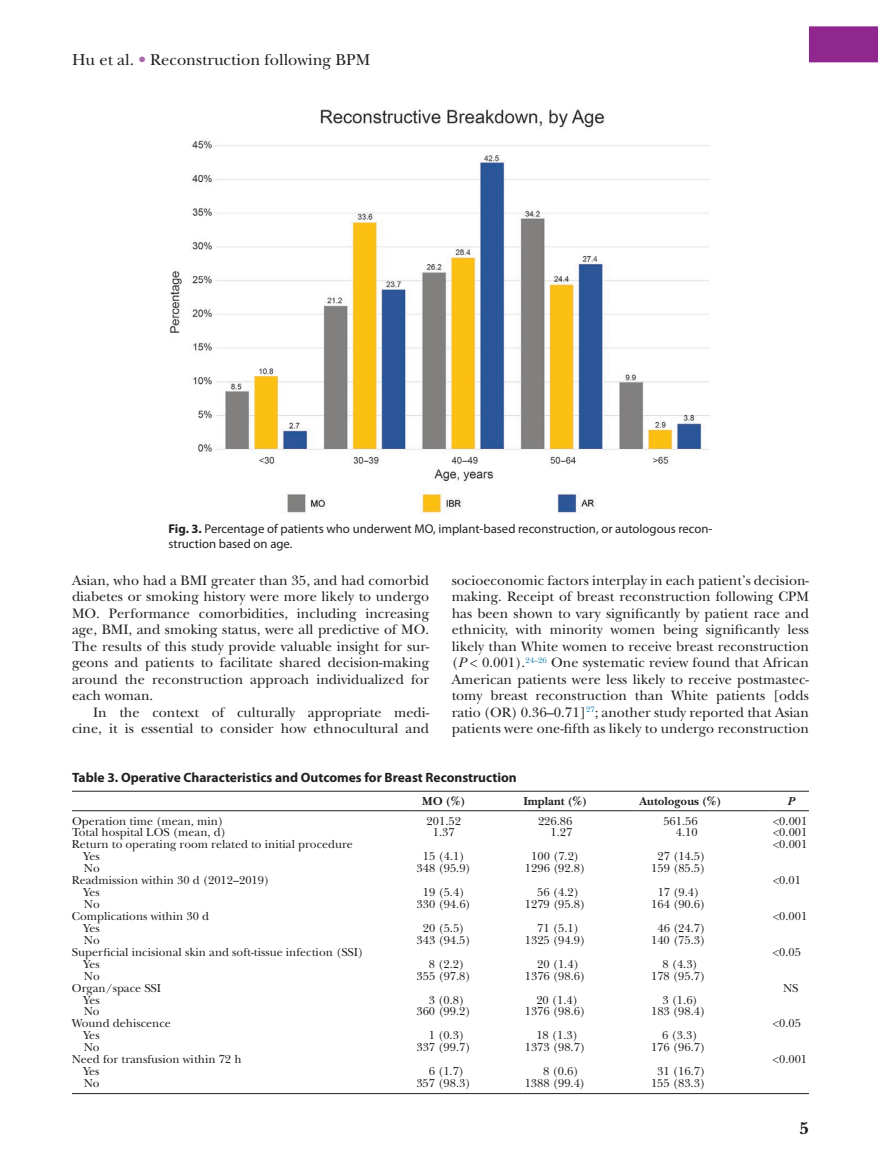
<style>
.page{position:relative;width:878px;height:1175px;background:#fff}
.page>*{position:absolute;margin:0;border:0;box-sizing:border-box;transform-origin:0 0}
.t1{font:700 18px "New Baskerville Std";color:#231f20}
.t2{font:16.5px "New Baskerville Std";color:#231f20}
.t3{font:14.25px/16.5px "New Baskerville Std";color:#231f20;text-align:justify}
.t4{font:700 13.5px "Myriad Pro";color:#231f20}
.t5{font:12.75px/15px "Myriad Pro";color:#231f20}
.t6{font:12px "New Baskerville Std";color:#231f20}
.t7{font:700 12px "New Baskerville Std";color:#231f20}
.t8{font:italic 700 12px "New Baskerville Std";color:#231f20}
.s1{color:#a866aa}
.s2{font-weight:700}
.s3{font-style:italic}
</style>
<div class="page">
<div style="left:808px;top:26px;width:70px;height:36px;background:#8f278f"></div>
<img style="left:169px;top:109px;width:541px;height:405px">
<hr style="left:72px;top:791px;width:344px;height:1px;background:#231f20">
<hr style="left:416px;top:791px;width:106px;height:1px;background:#231f20">
<hr style="left:522px;top:791px;width:116px;height:1px;background:#231f20">
<hr style="left:638px;top:791px;width:135px;height:1px;background:#231f20">
<hr style="left:773px;top:791px;width:36px;height:1px;background:#231f20">
<hr style="left:72px;top:810px;width:344px;height:1px;background:#231f20">
<hr style="left:416px;top:810px;width:106px;height:1px;background:#231f20">
<hr style="left:522px;top:810px;width:116px;height:1px;background:#231f20">
<hr style="left:638px;top:810px;width:135px;height:1px;background:#231f20">
<hr style="left:773px;top:810px;width:36px;height:1px;background:#231f20">
<hr style="left:72px;top:1093px;width:344px;height:1px;background:#231f20">
<hr style="left:416px;top:1093px;width:106px;height:1px;background:#231f20">
<hr style="left:522px;top:1093px;width:116px;height:1px;background:#231f20">
<hr style="left:638px;top:1093px;width:135px;height:1px;background:#231f20">
<hr style="left:773px;top:1093px;width:36px;height:1px;background:#231f20">
<p class="t2" style="left:72px;top:50px;width:299px">Hu et al. <span class="s1">•</span> Reconstruction following BPM</p>
<p class="t5" style="left:168px;top:521px;width:545px"><span class="s2">Fig. 3.</span> Percentage of patients who underwent MO, implant-based reconstruction, or autologous recon&shy;struction based on age.</p>
<p class="t3" style="left:72px;top:572px;width:359px">Asian, who had a BMI greater than 35, and had comorbid diabetes or smoking history were more likely to undergo MO. Performance comorbidities, including increasing age, BMI, and smoking status, were all predictive of MO.<br>The results of this study provide valuable insight for sur&shy;geons and patients to facilitate shared decision-making around the reconstruction approach individualized for each woman.</p>
<p class="t3" style="left:72px;top:704px;width:359px;text-align:right">In the context of culturally appropriate medi&shy;cine, it is essential to consider how ethnocultural and</p>
<p class="t3" style="left:452px;top:572px;width:359px">socioeconomic factors interplay in each patient’s decision&shy;making. Receipt of breast reconstruction following CPM has been shown to vary significantly by patient race and ethnicity, with minority women being significantly less likely than White women to receive breast reconstruction (<span class="s3">P</span> &lt; 0.001).<sup>24–26</sup> One systematic review found that African American patients were less likely to receive postmastec&shy;tomy breast reconstruction than White patients [odds ratio (OR) 0.36–0.71]<sup>27</sup>; another study reported that Asian patients were one-fifth as likely to undergo reconstruction</p>
<p class="t4" style="left:72px;top:768px;width:446px">Table 3. Operative Characteristics and Outcomes for Breast Reconstruction</p>
<p class="t7" style="left:422px;top:793px;width:45px">MO (%)</p>
<p class="t7" style="left:523px;top:793px;width:65px">Implant (%)</p>
<p class="t7" style="left:639px;top:793px;width:83px">Autologous (%)</p>
<p class="t8" style="left:787px;top:794px;width:8px">P</p>
<p class="t6" style="left:72px;top:813px;width:153px">Operation time (mean, min)</p>
<p class="t6" style="left:426px;top:813px;width:36px">201.52</p>
<p class="t6" style="left:538px;top:813px;width:36px">226.86</p>
<p class="t6" style="left:663px;top:813px;width:36px">561.56</p>
<p class="t6" style="left:773px;top:813px;width:36px">&lt;0.001</p>
<p class="t6" style="left:72px;top:825px;width:155px">Total hospital LOS (mean, d)</p>
<p class="t6" style="left:433px;top:825px;width:23px">1.37</p>
<p class="t6" style="left:550px;top:825px;width:23px">1.27</p>
<p class="t6" style="left:675px;top:825px;width:23px">4.10</p>
<p class="t6" style="left:773px;top:825px;width:36px">&lt;0.001</p>
<p class="t6" style="left:72px;top:837px;width:282px">Return to operating room related to initial procedure</p>
<p class="t6" style="left:773px;top:837px;width:36px">&lt;0.001</p>
<p class="t6" style="left:84px;top:849px;width:17px">Yes</p>
<p class="t6" style="left:423px;top:849px;width:43px">15 (4.1)</p>
<p class="t6" style="left:531px;top:849px;width:49px">100 (7.2)</p>
<p class="t6" style="left:657px;top:849px;width:49px">27 (14.5)</p>
<p class="t6" style="left:84px;top:861px;width:17px">No</p>
<p class="t6" style="left:416px;top:861px;width:56px">348 (95.9)</p>
<p class="t6" style="left:525px;top:861px;width:62px">1296 (92.8)</p>
<p class="t6" style="left:651px;top:861px;width:56px">159 (85.5)</p>
<p class="t6" style="left:72px;top:873px;width:199px">Readmission within 30 d (2012–2019)</p>
<p class="t6" style="left:773px;top:873px;width:30px">&lt;0.01</p>
<p class="t6" style="left:84px;top:885px;width:17px">Yes</p>
<p class="t6" style="left:423px;top:885px;width:43px">19 (5.4)</p>
<p class="t6" style="left:537px;top:885px;width:43px">56 (4.2)</p>
<p class="t6" style="left:657px;top:885px;width:43px">17 (9.4)</p>
<p class="t6" style="left:84px;top:897px;width:17px">No</p>
<p class="t6" style="left:416px;top:897px;width:56px">330 (94.6)</p>
<p class="t6" style="left:525px;top:897px;width:62px">1279 (95.8)</p>
<p class="t6" style="left:651px;top:897px;width:56px">164 (90.6)</p>
<p class="t6" style="left:72px;top:909px;width:139px">Complications within 30 d</p>
<p class="t6" style="left:773px;top:909px;width:36px">&lt;0.001</p>
<p class="t6" style="left:84px;top:921px;width:17px">Yes</p>
<p class="t6" style="left:423px;top:921px;width:43px">20 (5.5)</p>
<p class="t6" style="left:537px;top:921px;width:43px">71 (5.1)</p>
<p class="t6" style="left:657px;top:921px;width:49px">46 (24.7)</p>
<p class="t6" style="left:84px;top:933px;width:17px">No</p>
<p class="t6" style="left:416px;top:933px;width:56px">343 (94.5)</p>
<p class="t6" style="left:525px;top:933px;width:62px">1325 (94.9)</p>
<p class="t6" style="left:651px;top:933px;width:56px">140 (75.3)</p>
<p class="t6" style="left:72px;top:945px;width:293px">Superficial incisional skin and soft-tissue infection (SSI)</p>
<p class="t6" style="left:773px;top:945px;width:30px">&lt;0.05</p>
<p class="t6" style="left:84px;top:956px;width:17px">Yes</p>
<p class="t6" style="left:429px;top:956px;width:37px">8 (2.2)</p>
<p class="t6" style="left:537px;top:956px;width:43px">20 (1.4)</p>
<p class="t6" style="left:662px;top:956px;width:37px">8 (4.3)</p>
<p class="t6" style="left:84px;top:968px;width:17px">No</p>
<p class="t6" style="left:416px;top:968px;width:56px">355 (97.8)</p>
<p class="t6" style="left:525px;top:968px;width:62px">1376 (98.6)</p>
<p class="t6" style="left:651px;top:968px;width:56px">178 (95.7)</p>
<p class="t6" style="left:72px;top:980px;width:91px">Organ/space SSI</p>
<p class="t6" style="left:783px;top:980px;width:17px">NS</p>
<p class="t6" style="left:84px;top:992px;width:17px">Yes</p>
<p class="t6" style="left:429px;top:992px;width:37px">3 (0.8)</p>
<p class="t6" style="left:536px;top:992px;width:43px">20 (1.4)</p>
<p class="t6" style="left:662px;top:992px;width:37px">3 (1.6)</p>
<p class="t6" style="left:84px;top:1004px;width:17px">No</p>
<p class="t6" style="left:416px;top:1004px;width:56px">360 (99.2)</p>
<p class="t6" style="left:525px;top:1004px;width:62px">1376 (98.6)</p>
<p class="t6" style="left:651px;top:1004px;width:56px">183 (98.4)</p>
<p class="t6" style="left:72px;top:1016px;width:101px">Wound dehiscence</p>
<p class="t6" style="left:772px;top:1016px;width:30px">&lt;0.05</p>
<p class="t6" style="left:84px;top:1028px;width:17px">Yes</p>
<p class="t6" style="left:429px;top:1028px;width:37px">1 (0.3)</p>
<p class="t6" style="left:536px;top:1028px;width:43px">18 (1.3)</p>
<p class="t6" style="left:662px;top:1028px;width:37px">6 (3.3)</p>
<p class="t6" style="left:84px;top:1040px;width:17px">No</p>
<p class="t6" style="left:416px;top:1040px;width:56px">337 (99.7)</p>
<p class="t6" style="left:524px;top:1040px;width:62px">1373 (98.7)</p>
<p class="t6" style="left:651px;top:1040px;width:56px">176 (96.7)</p>
<p class="t6" style="left:72px;top:1052px;width:171px">Need for transfusion within 72 h</p>
<p class="t6" style="left:772px;top:1052px;width:36px">&lt;0.001</p>
<p class="t6" style="left:84px;top:1064px;width:17px">Yes</p>
<p class="t6" style="left:428px;top:1064px;width:37px">6 (1.7)</p>
<p class="t6" style="left:543px;top:1064px;width:37px">8 (0.6)</p>
<p class="t6" style="left:657px;top:1064px;width:49px">31 (16.7)</p>
<p class="t6" style="left:84px;top:1076px;width:17px">No</p>
<p class="t6" style="left:416px;top:1076px;width:56px">357 (98.3)</p>
<p class="t6" style="left:524px;top:1076px;width:62px">1388 (99.4)</p>
<p class="t6" style="left:651px;top:1076px;width:56px">155 (83.3)</p>
<p class="t1" style="left:799px;top:1118px;width:11px">5</p>
</div>
